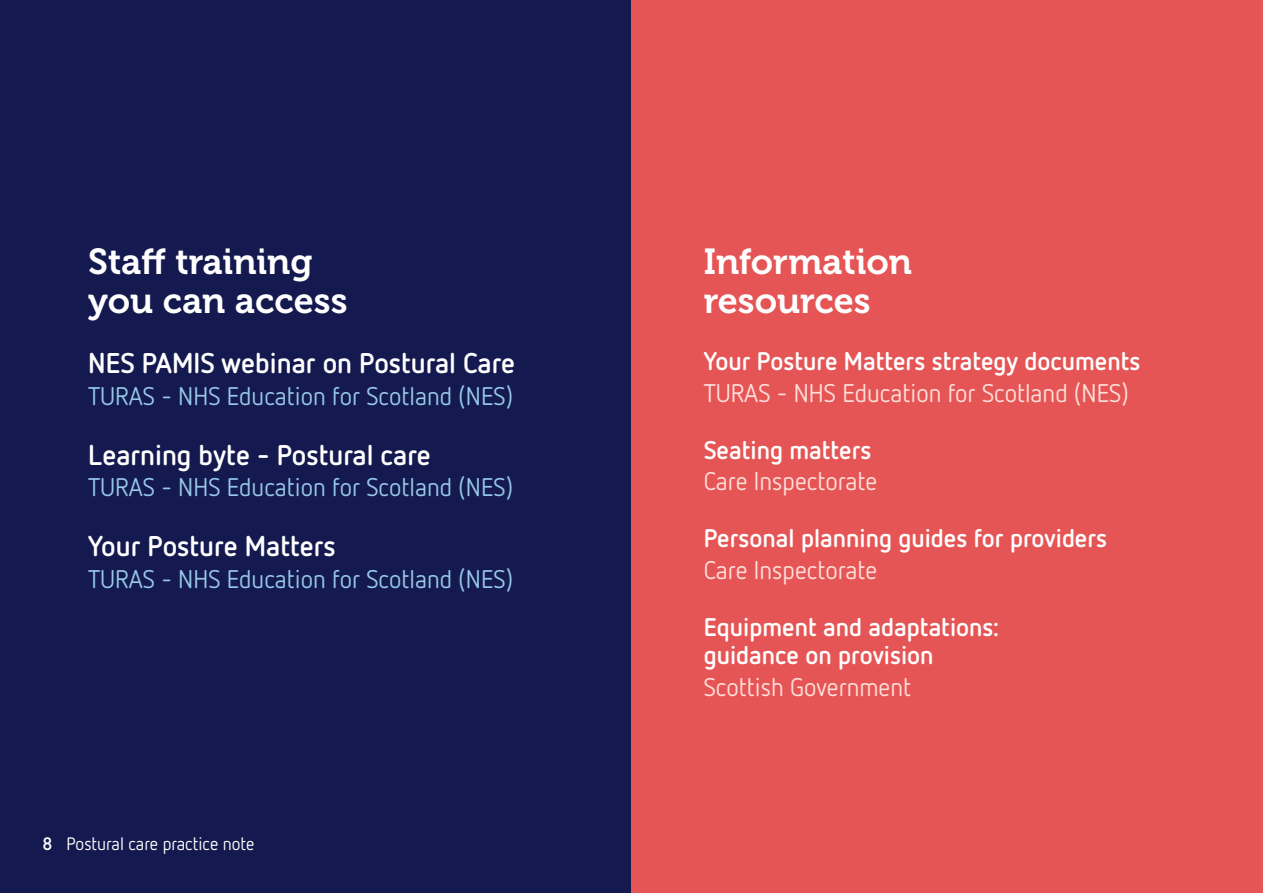
<style>
.page{position:relative;width:1263px;height:893px;background:#fff}
.page>*{position:absolute;margin:0;border:0;box-sizing:border-box;transform-origin:0 0}
.t1{font:36px/39px "Museo 700";color:#fff}
.t2{font:700 28.5px "Netto OT";color:#fff}
.t3{font:700 25.5px/28.5px "Netto OT";color:#fff}
.t4{font:25.5px "Netto OT";color:#97c7e6}
.t5{font:25.5px "Netto OT";color:#ffdfda}
.t6{font:18px "Netto OT";color:#fff}
.s1{font-weight:700}
</style>
<div class="page">
<div style="left:0;top:0;width:631px;height:893px;background:#141a4f"></div>
<div style="left:631px;top:0;width:632px;height:893px;background:#e65555"></div>
<h1 class="t1" style="left:88px;top:243px;width:261px">Staff training you can access</h1>
<p class="t2" style="left:88px;top:345px;width:428px">NES PAMIS webinar on Postural Care</p>
<p class="t4" style="left:88px;top:380px;width:426px">TURAS - NHS Education for Scotland (NES)</p>
<p class="t2" style="left:88px;top:437px;width:344px">Learning byte - Postural care</p>
<p class="t4" style="left:88px;top:472px;width:426px">TURAS - NHS Education for Scotland (NES)</p>
<p class="t2" style="left:88px;top:528px;width:249px">Your Posture Matters</p>
<p class="t4" style="left:88px;top:563px;width:426px">TURAS - NHS Education for Scotland (NES)</p>
<p class="t6" style="left:43px;top:833px;width:214px"><span class="s1">8</span> Postural care practice note</p>
<h1 class="t1" style="left:704px;top:243px;width:210px">Information resources</h1>
<p class="t3" style="left:704px;top:346px;width:438px">Your Posture Matters strategy documents</p>
<p class="t5" style="left:704px;top:377px;width:426px">TURAS - NHS Education for Scotland (NES)</p>
<p class="t3" style="left:704px;top:435px;width:169px">Seating matters</p>
<p class="t5" style="left:704px;top:466px;width:175px">Care Inspectorate</p>
<p class="t3" style="left:704px;top:523px;width:405px">Personal planning guides for providers</p>
<p class="t5" style="left:704px;top:554px;width:175px">Care Inspectorate</p>
<p class="t3" style="left:704px;top:612px;width:296px">Equipment and adaptations: guidance on provision</p>
<p class="t5" style="left:704px;top:671px;width:209px">Scottish Government</p>
</div>
